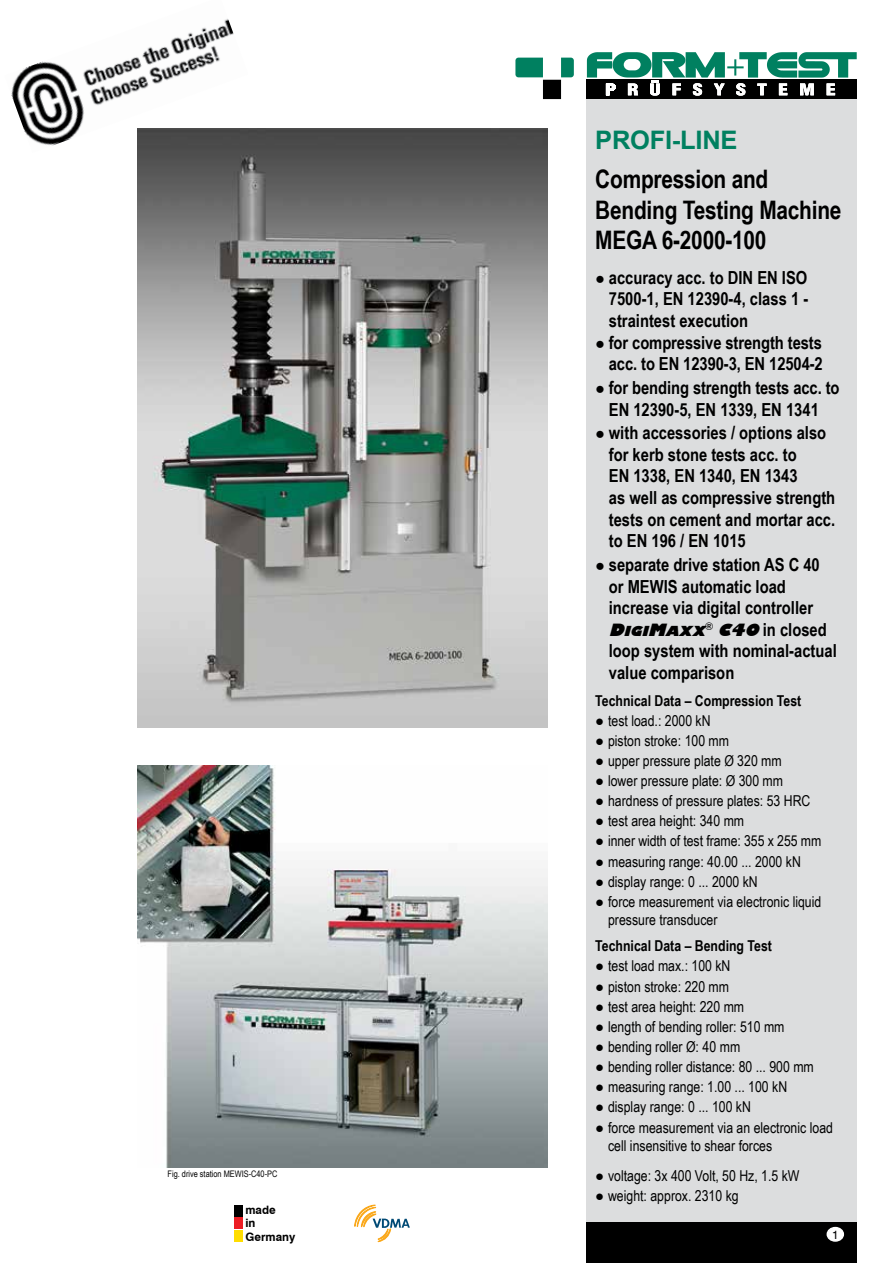
<style>
.page{position:relative;width:893px;height:1263px;background:#fff}
.page>*{position:absolute;margin:0;border:0;box-sizing:border-box;transform-origin:0 0}
.t1{font:700 25.5px/30.6px "Arial Narrow";letter-spacing:-.01em;color:#000}
.t2{font:700 25.5px "Arial";letter-spacing:-.01em;color:#008060}
.t3{font:700 18px/21.6px "Arial Narrow";color:#000}
.t4{font:15px/18px "Arial Narrow";color:#000}
.t5{font:700 15px "Arial Narrow";color:#000}
.t6{font:12px "Swiss 721 BT";color:#000}
.t7{font:700 11.55px/13.2px "Swiss 721 BT";color:#000}
.t8{font:9px "Arial Narrow";color:#000}
.s1{font-size:16.5px}
.s2{font-family:"Gentle Sans Ultra";font-style:italic;font-size:16.5px}
.s3{font-family:"Gentle Sans Ultra";font-style:italic;font-size:13.5px}
</style>
<div class="page">
<div style="left:587px;top:99px;width:270px;height:1164px;background:#dcddde"></div>
<div style="left:587px;top:1222px;width:270px;height:41px;background:#000"></div>
<div style="left:234px;top:1205px;width:8px;height:11px;background:#000"></div>
<div style="left:234px;top:1218px;width:8px;height:11px;background:#ed1d24"></div>
<div style="left:234px;top:1230px;width:8px;height:12px;background:#fd0"></div>
<svg style="left:355px;top:1205px;width:55px;height:37px"></svg>
<div style="left:827px;top:1227px;width:16px;height:14px;background:#fff;border-radius:50%"></div>
<div style="left:826px;top:1227px;width:18px;height:15px;border:2px solid #fff;border-radius:50%"></div>
<img style="left:138px;top:765px;width:409px;height:402px">
<div style="left:587px;top:80px;width:270px;height:19px;background:#000"></div>
<div style="left:543px;top:80px;width:18px;height:19px;background:#000"></div>
<svg style="left:515px;top:58px;width:28px;height:19px"></svg>
<svg style="left:561px;top:58px;width:13px;height:19px"></svg>
<svg style="left:587px;top:52px;width:270px;height:44px"></svg>
<img style="left:138px;top:129px;width:409px;height:598px">
<img style="left:11px;top:19px;width:237px;height:134px">
<p class="t8" style="left:168px;top:1167px;width:111px">Fig. drive station MEWIS-C40-PC</p>
<p class="t7" style="left:245px;top:1203px;width:51px">made<br>in<br>Germany</p>
<h1 class="t2" style="left:595px;top:122px;width:144px">PROFI-LINE</h1>
<h1 class="t1" style="left:595px;top:163px;width:248px">Compression and<br>Bending Testing Machine<br>MEGA 6-2000-100</h1>
<p class="t3" style="left:609px;top:266px;width:201px;text-align:justify;text-indent:-14px"><span class="s1">●</span> accuracy acc. to DIN EN ISO 7500-1, EN 12390-4, class 1 - straintest execution</p>
<p class="t3" style="left:595px;top:331px;width:229px;text-align:right"><span class="s1">●</span> for compressive strength tests acc. to EN 12390-3, EN 12504-2</p>
<p class="t3" style="left:595px;top:376px;width:246px;text-align:center"><span class="s1">●</span> for bending strength tests acc. to<br>EN 12390-5, EN 1339, EN 1341</p>
<p class="t3" style="left:609px;top:421px;width:228px;text-indent:-14px"><span class="s1">●</span> with accessories / options also for kerb stone tests acc. to<br>EN 1338, EN 1340, EN 1343<br>as well as compressive strength tests on cement and mortar acc. to EN 196 / EN 1015</p>
<p class="t3" style="left:609px;top:553px;width:230px;text-indent:-14px"><span class="s1">●</span> separate drive station AS C 40 or MEWIS automatic load increase via digital controller<br><span class="s2">D</span><span class="s3">IGI</span><span class="s2">M</span><span class="s3">AXX</span><sup>®</sup> <span class="s2">C40</span> i n c l o s e d loop system with nominal-actual value comparison</p>
<p class="t5" style="left:595px;top:689px;width:208px">Technical Data – Compression Test</p>
<p class="t4" style="left:595px;top:711px;width:117px">● test load.: 2000 kN</p>
<p class="t4" style="left:595px;top:731px;width:135px">● piston stroke: 100 mm</p>
<p class="t4" style="left:595px;top:751px;width:188px">● upper pressure plate Ø 320 mm</p>
<p class="t4" style="left:595px;top:771px;width:189px">● lower pressure plate: Ø 300 mm</p>
<p class="t4" style="left:595px;top:791px;width:217px">● hardness of pressure plates: 53 HRC</p>
<p class="t4" style="left:595px;top:811px;width:150px">● test area height: 340 mm</p>
<p class="t4" style="left:595px;top:832px;width:227px">● inner width of test frame: 355 x 255 mm</p>
<p class="t4" style="left:595px;top:852px;width:207px">● measuring range: 40.00 ... 2000 kN</p>
<p class="t4" style="left:595px;top:872px;width:164px">● display range: 0 ... 2000 kN</p>
<p class="t4" style="left:608px;top:892px;width:215px;text-indent:-13px">● force measurement via electronic liquid pressure transducer</p>
<p class="t5" style="left:595px;top:935px;width:178px">Technical Data – Bending Test</p>
<p class="t4" style="left:595px;top:957px;width:137px">● test load max.: 100 kN</p>
<p class="t4" style="left:595px;top:977px;width:135px">● piston stroke: 220 mm</p>
<p class="t4" style="left:595px;top:997px;width:150px">● test area height: 220 mm</p>
<p class="t4" style="left:595px;top:1017px;width:191px">● length of bending roller: 510 mm</p>
<p class="t4" style="left:595px;top:1037px;width:147px">● bending roller Ø: 40 mm</p>
<p class="t4" style="left:595px;top:1057px;width:220px">● bending roller distance: 80 ... 900 mm</p>
<p class="t4" style="left:595px;top:1077px;width:193px">● measuring range: 1.00 ... 100 kN</p>
<p class="t4" style="left:595px;top:1097px;width:157px">● display range: 0 ... 100 kN</p>
<p class="t4" style="left:608px;top:1118px;width:226px;text-indent:-13px">● force measurement via an electronic load cell insensitive to shear forces</p>
<p class="t4" style="left:595px;top:1166px;width:206px">● voltage: 3x 400 Volt, 50 Hz, 1.5 kW</p>
<p class="t4" style="left:595px;top:1186px;width:145px">● weight: approx. 2310 kg</p>
<p class="t6" style="left:832px;top:1227px;width:8px">1</p>
</div>
